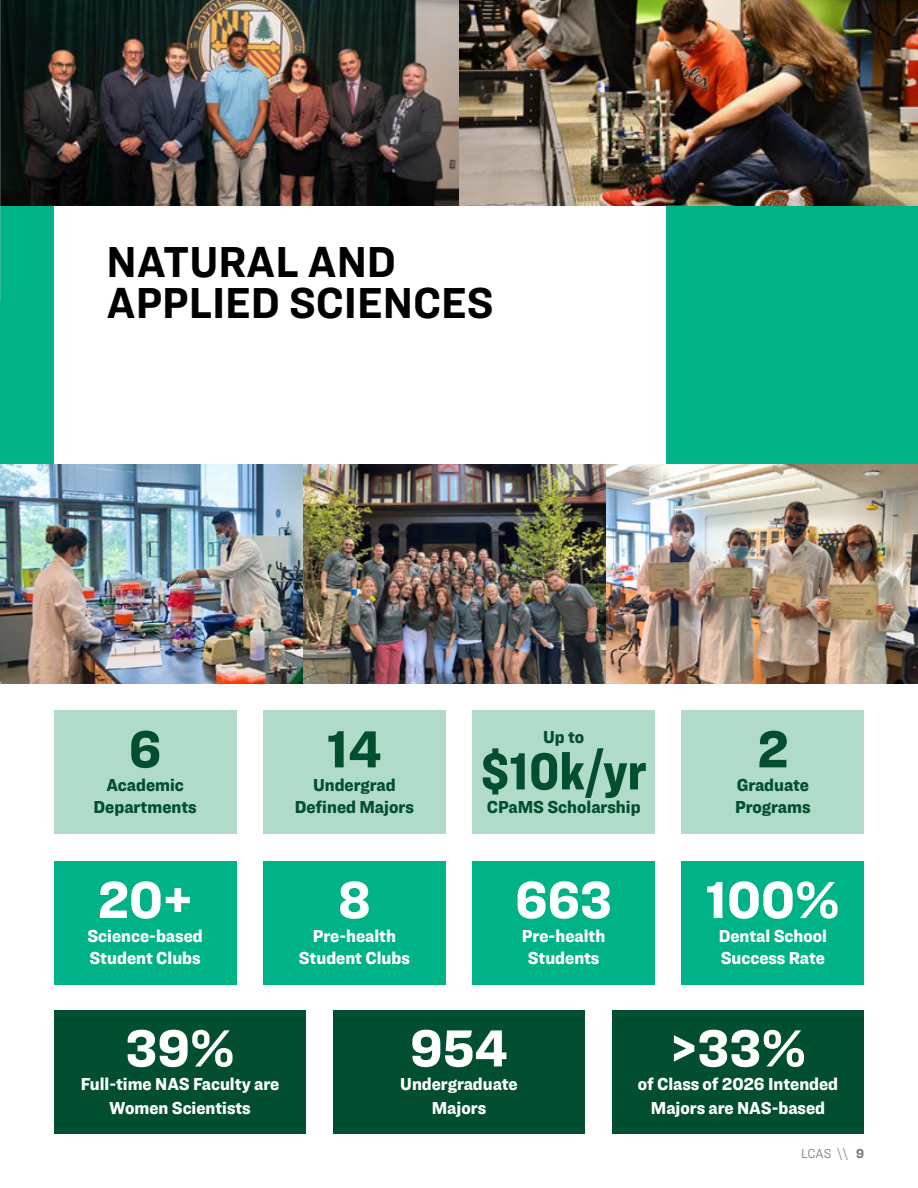
<style>
.page{position:relative;width:918px;height:1188px;background:#fff}
.page>*{position:absolute;margin:0;border:0;box-sizing:border-box;transform-origin:0 0}
.t1{font:900 54px "Ringside Narrow";color:#fff}
.t2{font:900 54px "Ringside Condensed";color:#014f30}
.t3{font:900 54px "Ringside Narrow";color:#014f30}
.t4{font:700 45px "Ringside Narrow";color:#000}
.t5{font:900 18px/21.6px "Ringside Narrow";color:#fff;text-align:center}
.t6{font:900 18px "Ringside Narrow";color:#014f30}
.t7{font:300 13.5px "Ringside Narrow";color:#77787b}
.s1{font-weight:700}
</style>
<div class="page">
<div style="left:54px;top:1011px;width:252px;height:123px;background:#014f30"></div>
<div style="left:333px;top:1011px;width:252px;height:123px;background:#014f30"></div>
<div style="left:612px;top:1011px;width:252px;height:123px;background:#014f30"></div>
<div style="left:54px;top:861px;width:182px;height:123px;background:#00b386"></div>
<div style="left:263px;top:861px;width:183px;height:123px;background:#00b386"></div>
<div style="left:472px;top:861px;width:183px;height:123px;background:#00b386"></div>
<div style="left:682px;top:861px;width:182px;height:123px;background:#00b386"></div>
<div style="left:54px;top:711px;width:182px;height:123px;background:#b0dbc8"></div>
<div style="left:472px;top:711px;width:183px;height:123px;background:#b0dbc8"></div>
<div style="left:263px;top:711px;width:183px;height:123px;background:#b0dbc8"></div>
<div style="left:682px;top:711px;width:182px;height:123px;background:#b0dbc8"></div>
<div style="left:666px;top:205px;width:252px;height:259px;background:#00b386"></div>
<div style="left:0;top:205px;width:54px;height:259px;background:#00b386"></div>
<img style="left:0;top:0;width:459px;height:205px">
<img style="left:459px;top:0;width:459px;height:205px">
<img style="left:0;top:464px;width:303px;height:219px">
<img style="left:303px;top:464px;width:303px;height:219px">
<img style="left:606px;top:464px;width:312px;height:219px">
<p class="t4" style="left:106px;top:229px;width:291px">NATURAL AND</p>
<p class="t4" style="left:106px;top:270px;width:389px">APPLIED SCIENCES</p>
<p class="t3" style="left:129px;top:709px;width:34px">6</p>
<p class="t6" style="left:106px;top:772px;width:79px">Academic</p>
<p class="t6" style="left:94px;top:794px;width:105px">Departments</p>
<p class="t1" style="left:98px;top:860px;width:97px">20+</p>
<p class="t5" style="left:87px;top:925px;width:117px;text-align:left">Science-based<br>Student Clubs</p>
<p class="t3" style="left:327px;top:709px;width:56px">14</p>
<p class="t6" style="left:313px;top:772px;width:84px">Undergrad</p>
<p class="t6" style="left:295px;top:794px;width:120px">Defined Majors</p>
<p class="t1" style="left:338px;top:860px;width:34px">8</p>
<p class="t5" style="left:299px;top:925px;width:113px">Pre-health<br>Student Clubs</p>
<p class="t6" style="left:543px;top:724px;width:43px">Up to</p>
<p class="t2" style="left:481px;top:732px;width:167px">$10k/yr</p>
<p class="t6" style="left:487px;top:794px;width:155px">CPaMS Scholarship</p>
<p class="t1" style="left:515px;top:860px;width:98px">663</p>
<p class="t5" style="left:522px;top:925px;width:85px">Pre-health<br>Students</p>
<p class="t3" style="left:757px;top:709px;width:33px">2</p>
<p class="t6" style="left:737px;top:772px;width:74px">Graduate</p>
<p class="t6" style="left:735px;top:794px;width:77px">Programs</p>
<p class="t1" style="left:706px;top:860px;width:135px">100%</p>
<p class="t5" style="left:719px;top:925px;width:110px">Dental School</p>
<p class="t5" style="left:721px;top:946px;width:106px">Success Rate</p>
<p class="t1" style="left:125px;top:1008px;width:111px">39%</p>
<p class="t5" style="left:81px;top:1072px;width:200px;line-height:24px">Full-time NAS Faculty are<br>Women Scientists</p>
<p class="t1" style="left:410px;top:1008px;width:99px">954</p>
<p class="t5" style="left:400px;top:1072px;width:119px;line-height:24px">Undergraduate<br>Majors</p>
<p class="t1" style="left:670px;top:1008px;width:138px">&gt;33%</p>
<p class="t5" style="left:638px;top:1072px;width:202px;line-height:24px">of Class of 2026 Intended<br>Majors are NAS-based</p>
<p class="t7" style="left:801px;top:1145px;width:64px">LCAS \\ <span class="s1">9</span></p>
</div>
